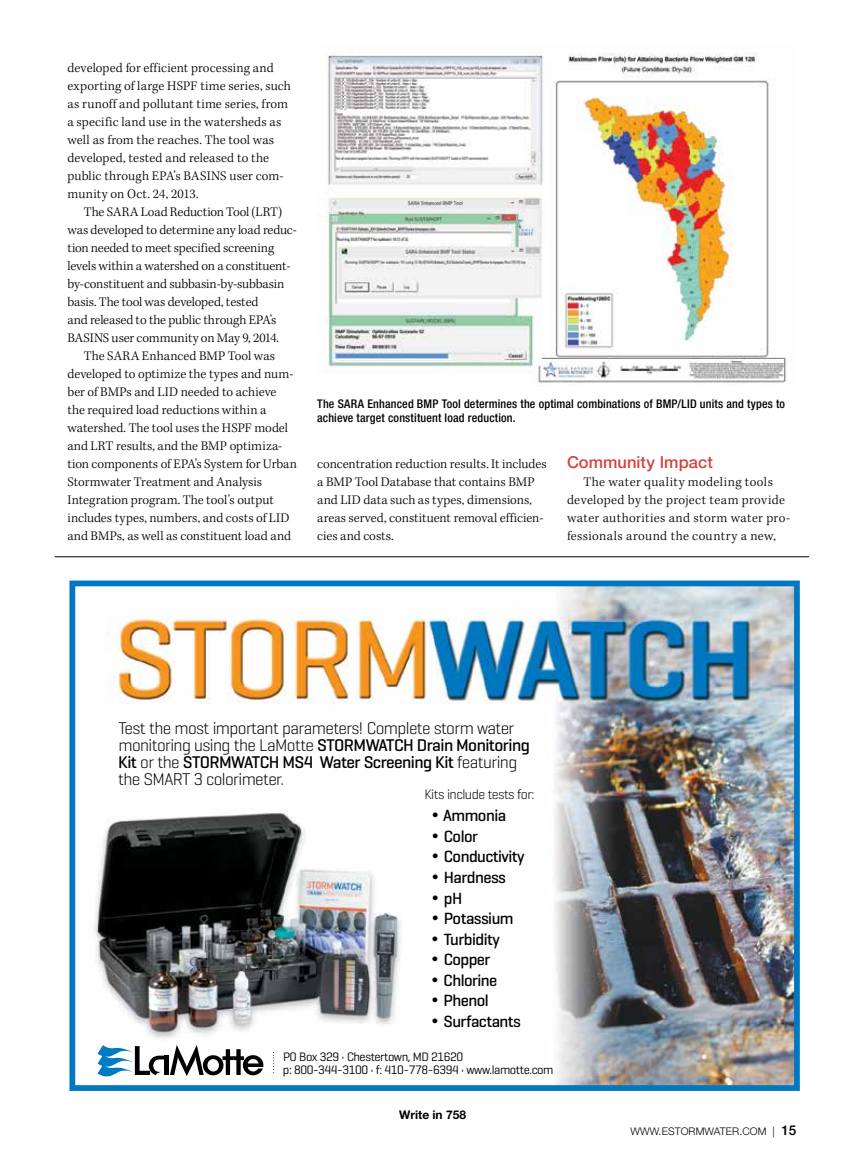
<style>
.page{position:relative;width:864px;height:1161px;background:#fff}
.page>*{position:absolute;margin:0;border:0;box-sizing:border-box;transform-origin:0 0}
.t1{font:300 17.25px/17.1px "Geogrotesque";letter-spacing:-.035em;color:#000}
.t2{font:500 16.5px "Geogrotesque";letter-spacing:-.03em;color:#000}
.t3{font:500 16.5px "Helvetica Neue LT Std";letter-spacing:.005em;color:#d4443f}
.t4{font:300 13.8px "Geogrotesque";letter-spacing:-.035em;color:#000}
.t5{font:300 13.5px/18px "Kepler Std";letter-spacing:.005em;color:#000}
.t6{font:300 13.5px/18px "Kepler Std";letter-spacing:.03em;color:#000}
.t7{font:300 13.5px "Kepler Std";letter-spacing:-.015em;color:#000}
.t8{font:12.45px/13.2px "Geogrotesque";letter-spacing:-.035em;color:#000}
.t9{font:500 condensed 12px/14.4px "Helvetica Neue LT Std";letter-spacing:.015em;color:#000}
.t10{font:700 12px "Helvetica Neue LT Std";color:#000}
.t11{font:300 10.5px "Helvetica Neue LT Std";letter-spacing:.01em;color:#000}
.s1{font-weight:500}
.s2{font-family:"Swiss 721 BT"}
.s3{font-weight:500;font-size:13.5px}
</style>
<div class="page">
<img style="left:323px;top:52px;width:468px;height:331px">
<img style="left:94px;top:588px;width:699px;height:496px">
<div style="left:69px;top:581px;width:731px;height:510px;border:6px solid #0077c1"></div>
<svg style="left:98px;top:1045px;width:166px;height:32px"></svg>
<svg style="left:273px;top:1052px;width:1px;height:21px"></svg>
<hr style="left:55px;top:556px;width:754px;height:1px;background:#000">
<p class="t5" style="left:68px;top:59px;width:225px">developed for efficient processing and exporting of large HSPF time series, such as runoff and pollutant time series, from a specific land use in the watersheds as well as from the reaches. The tool was developed, tested and released to the public through EPA’s BASINS user com&shy;munity on Oct. 24, 2013.</p>
<p class="t5" style="left:84px;top:203px;width:200px">The SARA Load Reduction Tool (LRT)</p>
<p class="t7" style="left:68px;top:222px;width:231px">was developed to determine any load reduc-</p>
<p class="t5" style="left:68px;top:239px;width:208px">tion needed to meet specified screening</p>
<p class="t5" style="left:68px;top:257px;width:224px">levels within a watershed on a constituent-</p>
<p class="t5" style="left:68px;top:275px;width:218px">by-constituent and subbasin-by-subbasin</p>
<p class="t5" style="left:68px;top:293px;width:193px">basis. The tool was developed, tested</p>
<p class="t5" style="left:68px;top:311px;width:211px">and released to the public through EPA’s</p>
<p class="t5" style="left:68px;top:329px;width:213px">BASINS user community on May 9, 2014.</p>
<p class="t5" style="left:84px;top:347px;width:193px">The SARA Enhanced BMP Tool was</p>
<p class="t5" style="left:68px;top:365px;width:228px">developed to optimize the types and num-</p>
<p class="t5" style="left:68px;top:383px;width:211px">ber of BMPs and LID needed to achieve</p>
<p class="t5" style="left:68px;top:401px;width:200px">the required load reductions within a</p>
<p class="t5" style="left:68px;top:419px;width:222px">watershed. The tool uses the HSPF model</p>
<p class="t5" style="left:68px;top:437px;width:216px">and LRT results, and the BMP optimiza-</p>
<p class="t5" style="left:68px;top:455px;width:231px">tion components of EPA’s System for Urban</p>
<p class="t5" style="left:68px;top:473px;width:196px">Stormwater Treatment and Analysis</p>
<p class="t5" style="left:68px;top:491px;width:208px">Integration program. The tool’s output</p>
<p class="t5" style="left:68px;top:509px;width:224px">includes types, numbers, and costs of LID</p>
<p class="t5" style="left:68px;top:527px;width:225px">and BMPs, as well as constituent load and</p>
<p class="t9" style="left:317px;top:396px;width:469px">The SARA Enhanced BMP Tool determines the optimal combinations of BMP/LID units and types to achieve target constituent load reduction.</p>
<p class="t5" style="left:317px;top:455px;width:231px">concentration reduction results. It includes a BMP Tool Database that contains BMP and LID data such as types, dimensions, areas served, constituent removal efficien&shy;cies and costs.</p>
<p class="t3" style="left:567px;top:452px;width:147px">Community Impact</p>
<p class="t6" style="left:567px;top:473px;width:225px;text-indent:16px">The water quality modeling tools developed by the project team provide water authorities and storm water pro&shy;fessionals around the country a new,</p>
<p class="t1" style="left:118px;top:719px;width:413px">Test the most important parameters! Complete storm water monitoring using the LaMotte <span class="s1">STORMWATCH Drain Monitoring Kit</span> or the <span class="s1">STORMWATCH MS4 Water Screening Kit</span> featuring the SMART 3 colorimeter.</p>
<p class="t2" style="left:431px;top:805px;width:77px"><span class="s2">•</span> Ammonia</p>
<p class="t2" style="left:431px;top:826px;width:49px"><span class="s2">•</span> Color</p>
<p class="t2" style="left:430px;top:847px;width:96px"><span class="s2">•</span> Conductivity</p>
<p class="t2" style="left:430px;top:867px;width:77px"><span class="s2">•</span> Hardness</p>
<p class="t2" style="left:430px;top:888px;width:33px"><span class="s2">•</span> pH</p>
<p class="t2" style="left:430px;top:908px;width:85px"><span class="s2">•</span> Potassium</p>
<p class="t2" style="left:430px;top:929px;width:71px"><span class="s2">•</span> Turbidity</p>
<p class="t2" style="left:430px;top:949px;width:62px"><span class="s2">•</span> Copper</p>
<p class="t2" style="left:430px;top:970px;width:69px"><span class="s2">•</span> Chlorine</p>
<p class="t2" style="left:430px;top:990px;width:60px"><span class="s2">•</span> Phenol</p>
<p class="t2" style="left:430px;top:1011px;width:92px"><span class="s2">•</span> Surfactants</p>
<p class="t8" style="left:283px;top:1049px;width:272px">PO Box 329 • Chestertown, MD 21620<br>p: 800-344-3100 • f: 410-778-6394 • www.lamotte.com</p>
<p class="t4" style="left:424px;top:786px;width:112px">Kits include tests for:</p>
<p class="t10" style="left:399px;top:1107px;width:68px">Write in 758</p>
<p class="t11" style="left:631px;top:1125px;width:167px">WWW.ESTORMWATER.COM | <span class="s3">15</span></p>
</div>
